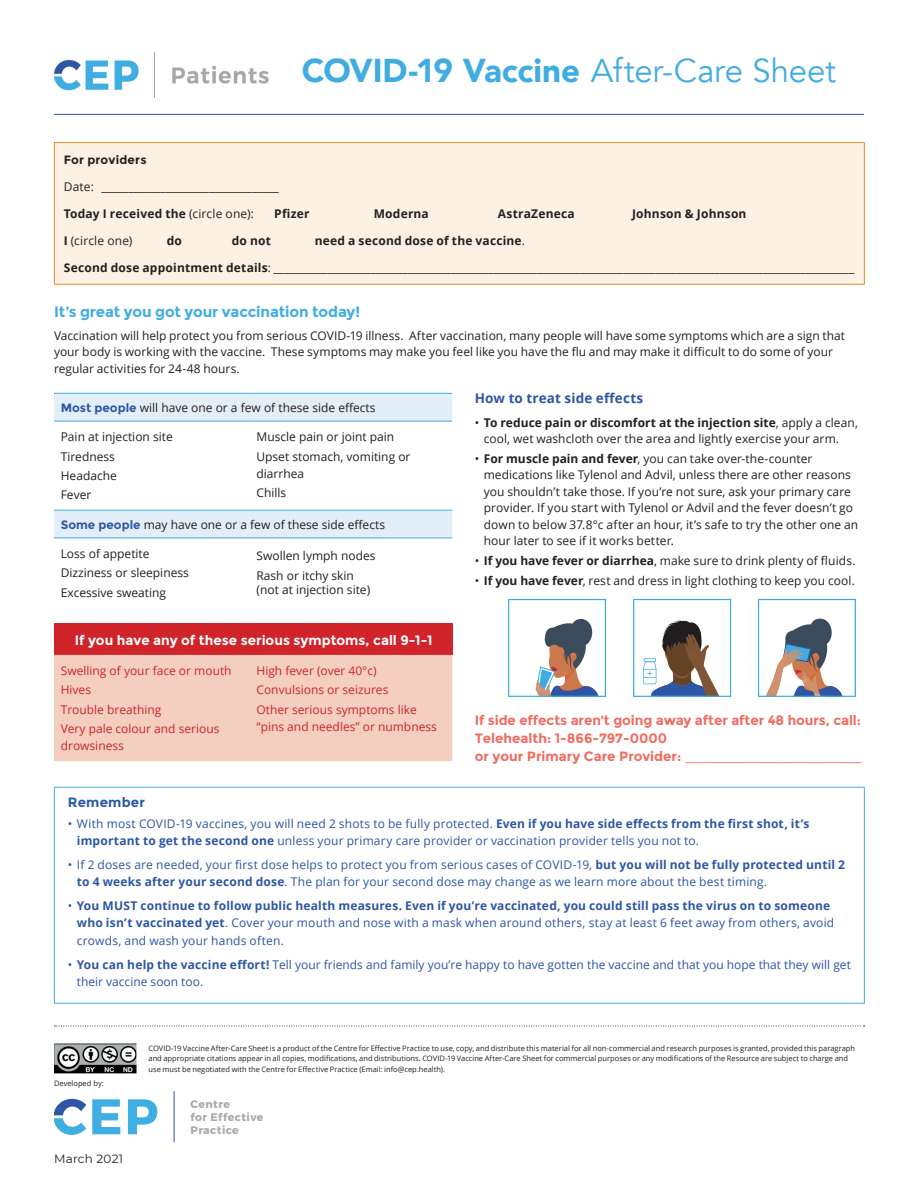
<style>
.page{position:relative;width:918px;height:1188px;background:#fff}
.page>*{position:absolute;margin:0;border:0;box-sizing:border-box;transform-origin:0 0}
.t1{font:900 33px "Avenir";letter-spacing:-.005em;color:#40ade2}
.t2{font:700 15px "Montserrat";letter-spacing:-.005em;color:#40ade2}
.t3{font:700 13.5px "Montserrat";letter-spacing:-.005em;color:#f26b60}
.t4{font:13.5px "Open Sans";color:#f26b60}
.t5{font:700 13.5px "Montserrat";color:#fff}
.t6{font:700 13.5px "Open Sans";letter-spacing:.01em;color:#2d56a5}
.t7{font:700 13.5px "Montserrat";letter-spacing:.015em;color:#2d56a5}
.t8{font:12px/16.5px "Open Sans";color:#231f20}
.t9{font:12px/17.2px "Open Sans";letter-spacing:.015em;color:#2d56a5}
.t10{font:700 12px/17.2px "Open Sans";letter-spacing:.015em;color:#2d56a5}
.t11{font:12px/17.2px "Open Sans";color:#d1232a}
.t12{font:700 12px "Open Sans";letter-spacing:.015em;color:#231f20}
.t13{font:700 12px "Montserrat";letter-spacing:.015em;color:#231f20}
.t14{font:12px "Montserrat";letter-spacing:.02em;color:#231f20}
.t15{font:700 10.95px/13px "Montserrat";letter-spacing:.04em;color:#a8a9a8}
.t16{font:7.5px/10.5px "Open Sans";color:#231f20}
.s1{font-weight:400}
.s2{font-weight:700}
.s3{font-family:"Montserrat";font-weight:700;color:#2d56a5}
.s4{font-family:"Montserrat";font-weight:700}
</style>
<div class="page">
<img style="left:54px;top:1044px;width:83px;height:29px">
<svg style="left:92px;top:1099px;width:28px;height:35px"></svg>
<svg style="left:128px;top:1099px;width:29px;height:35px"></svg>
<svg style="left:54px;top:1099px;width:32px;height:36px"></svg>
<hr style="left:174px;top:1091px;width:1px;height:51px;background:#2f56a4">
<svg style="left:54px;top:1026px;width:811px;height:1px"></svg>
<img style="left:54px;top:52px;width:215px;height:45px">
<svg style="left:54px;top:394px;width:398px;height:144px"></svg>
<hr style="left:54px;top:393px;width:196px;height:1px;background:#40ade2">
<hr style="left:250px;top:393px;width:202px;height:1px;background:#40ade2">
<hr style="left:54px;top:421px;width:196px;height:1px;background:#40ade2">
<hr style="left:54px;top:510px;width:196px;height:1px;background:#40ade2">
<hr style="left:250px;top:421px;width:202px;height:1px;background:#40ade2">
<hr style="left:250px;top:538px;width:202px;height:1px;background:#40ade2">
<hr style="left:250px;top:510px;width:202px;height:1px;background:#40ade2">
<hr style="left:54px;top:538px;width:196px;height:1px;background:#40ade2">
<div style="left:54px;top:623px;width:398px;height:32px;background:#d1232a"></div>
<div style="left:54px;top:655px;width:398px;height:106px;background:#f4cfc0"></div>
<svg style="left:508px;top:599px;width:98px;height:98px"></svg>
<svg style="left:633px;top:599px;width:98px;height:98px"></svg>
<svg style="left:758px;top:599px;width:98px;height:98px"></svg>
<div style="left:54px;top:143px;width:810px;height:141px;background:#fdf1e3"></div>
<hr style="left:54px;top:142px;width:811px;height:1px;background:#ee8a27">
<hr style="left:54px;top:143px;width:1px;height:141px;background:#ee8a27">
<hr style="left:864px;top:143px;width:1px;height:141px;background:#ee8a27">
<hr style="left:54px;top:284px;width:811px;height:1px;background:#ee8a27">
<hr style="left:54px;top:114px;width:810px;height:1px;background:#2d56a5">
<hr style="left:54px;top:787px;width:811px;height:1px;background:#40ade2">
<hr style="left:54px;top:788px;width:1px;height:215px;background:#40ade2">
<hr style="left:864px;top:788px;width:1px;height:215px;background:#40ade2">
<hr style="left:54px;top:1003px;width:811px;height:1px;background:#40ade2">
<p class="t1" style="left:302px;top:43px;width:536px">COVID-19 Vaccine <span class="s1">After-Care Sheet</span></p>
<p class="t13" style="left:64px;top:152px;width:84px">For providers</p>
<p class="t8" style="left:64px;top:178px;width:217px">Date: _________________________________</p>
<p class="t12" style="left:64px;top:205px;width:192px">Today I received the <span class="s1">(circle one):</span></p>
<p class="t12" style="left:274px;top:205px;width:37px">Pfizer</p>
<p class="t12" style="left:374px;top:205px;width:57px">Moderna</p>
<p class="t12" style="left:498px;top:205px;width:79px">AstraZeneca</p>
<p class="t12" style="left:632px;top:205px;width:116px">Johnson &amp; Johnson</p>
<p class="t8" style="left:64px;top:232px;width:70px"><span class="s2">I</span> (circle one)</p>
<p class="t12" style="left:167px;top:232px;width:17px">do</p>
<p class="t12" style="left:232px;top:232px;width:41px">do not</p>
<p class="t12" style="left:315px;top:232px;width:212px">need a second dose of the vaccine<span class="s1">.</span></p>
<p class="t8" style="left:64px;top:259px;width:792px"><span class="s2">Second dose appointment details</span>: ____________________________________________________________________________________________________________</p>
<p class="t2" style="left:54px;top:302px;width:308px">It’s great you got your vaccination today!</p>
<p class="t8" style="left:54px;top:327px;width:793px">Vaccination will help protect you from serious COVID-19 illness. After vaccination, many people will have some symptoms which are a sign that your body is working with the vaccine. These symptoms may make you feel like you have the flu and may make it difficult to do some of your regular activities for 24-48 hours.</p>
<p class="t8" style="left:61px;top:399px;width:316px"><span class="s3">Most people</span> will have one or a few of these side effects</p>
<p class="t8" style="left:61px;top:428px;width:114px">Pain at injection site</p>
<p class="t8" style="left:61px;top:448px;width:56px">Tiredness</p>
<p class="t8" style="left:61px;top:467px;width:58px">Headache</p>
<p class="t8" style="left:61px;top:486px;width:32px">Fever</p>
<p class="t8" style="left:256px;top:428px;width:139px">Muscle pain or joint pain</p>
<p class="t8" style="left:256px;top:447px;width:156px;line-height:17.2px">Upset stomach, vomiting or diarrhea</p>
<p class="t8" style="left:256px;top:484px;width:31px">Chills</p>
<p class="t8" style="left:61px;top:516px;width:326px"><span class="s3">Some people</span> may have one or a few of these side effects</p>
<p class="t8" style="left:61px;top:545px;width:90px">Loss of appetite</p>
<p class="t8" style="left:61px;top:564px;width:130px">Dizziness or sleepiness</p>
<p class="t8" style="left:61px;top:584px;width:107px">Excessive sweating</p>
<p class="t8" style="left:256px;top:548px;width:120px">Swollen lymph nodes</p>
<p class="t8" style="left:256px;top:568px;width:115px;line-height:14.2px">Rash or itchy skin (not at injection site)</p>
<p class="t5" style="left:75px;top:633px;width:359px">If you have any of these serious symptoms, call 9-1-1</p>
<p class="t11" style="left:61px;top:662px;width:172px">Swelling of your face or mouth</p>
<p class="t11" style="left:61px;top:681px;width:32px">Hives</p>
<p class="t11" style="left:61px;top:700px;width:102px">Trouble breathing</p>
<p class="t11" style="left:61px;top:720px;width:160px">Very pale colour and serious drowsiness</p>
<p class="t11" style="left:256px;top:662px;width:122px">High fever (over 40°c)</p>
<p class="t11" style="left:256px;top:681px;width:133px">Convulsions or seizures</p>
<p class="t11" style="left:256px;top:700px;width:182px">Other serious symptoms like “pins and needles” or numbness</p>
<p class="t6" style="left:475px;top:389px;width:170px">How to treat side effects</p>
<p class="t8" style="left:484px;top:414px;width:376px;text-indent:-9px">• <span class="s2">To reduce pain or discomfort at the injection site</span>, apply a clean, cool, wet washcloth over the area and lightly exercise your arm.</p>
<p class="t8" style="left:484px;top:450px;width:376px;text-indent:-9px">• <span class="s2">For muscle pain and fever</span>, you can take over-the-counter medications like Tylenol and Advil, unless there are other reasons you shouldn’t take those. If you’re not sure, ask your primary care provider. If you start with Tylenol or Advil and the fever doesn’t go down to below 37.8°c after an hour, it’s safe to try the other one an hour later to see if it works better.</p>
<p class="t8" style="left:475px;top:552px;width:382px">• <span class="s2">If you have fever or diarrhea</span>, make sure to drink plenty of fluids.</p>
<p class="t8" style="left:475px;top:572px;width:382px">• <span class="s2">If you have fever</span>, rest and dress in light clothing to keep you cool.</p>
<p class="t3" style="left:475px;top:713px;width:388px">If side effects aren’t going away after after 48 hours, call:</p>
<p class="t3" style="left:475px;top:731px;width:194px">Telehealth: 1-866-797-0000</p>
<p class="t4" style="left:475px;top:747px;width:388px"><span class="s4">or your Primary Care Provider:</span> _____________________________</p>
<p class="t7" style="left:68px;top:794px;width:79px">Remember</p>
<p class="t9" style="left:77px;top:814px;width:734px;text-indent:-9px">• With most COVID-19 vaccines, you will need 2 shots to be fully protected. <span class="s2">Even if you have side effects from the first shot, it’s important to get the second one</span> unless your primary care provider or vaccination provider tells you not to.</p>
<p class="t9" style="left:77px;top:856px;width:770px;text-indent:-9px">• If 2 doses are needed, your first dose helps to protect you from serious cases of COVID-19, <span class="s2">but you will not be fully protected until 2 to 4 weeks after your second dose</span>. The plan for your second dose may change as we learn more about the best timing.</p>
<p class="t10" style="left:77px;top:897px;width:759px;text-indent:-9px"><span class="s1">•</span> You MUST continue to follow public health measures. Even if you’re vaccinated, you could still pass the virus on to someone who isn’t vaccinated yet<span class="s1">. Cover your mouth and nose with a mask when around others, stay at least 6 feet away from others, avoid crowds, and wash your hands often.</span></p>
<p class="t9" style="left:77px;top:955px;width:776px;text-indent:-9px">• <span class="s2">You can help the vaccine effort!</span> Tell your friends and family you’re happy to have gotten the vaccine and that you hope that they will get their vaccine soon too.</p>
<p class="t16" style="left:54px;top:1078px;width:51px">Developed by:</p>
<p class="t14" style="left:54px;top:1151px;width:71px">March 2021</p>
<p class="t16" style="left:148px;top:1043px;width:708px">COVID-19 Vaccine After-Care Sheet is a product of the Centre for Effective Practice to use, copy, and distribute this material for all non-commercial and research purposes is granted, provided this paragraph and appropriate citations appear in all copies, modifications, and distributions. COVID-19 Vaccine After-Care Sheet for commercial purposes or any modifications of the Resource are subject to charge and use must be negotiated with the Centre for Effective Practice (Email: info@cep.health).</p>
<p class="t15" style="left:191px;top:1098px;width:74px">Centre<br>for Effective<br>Practice</p>
</div>
